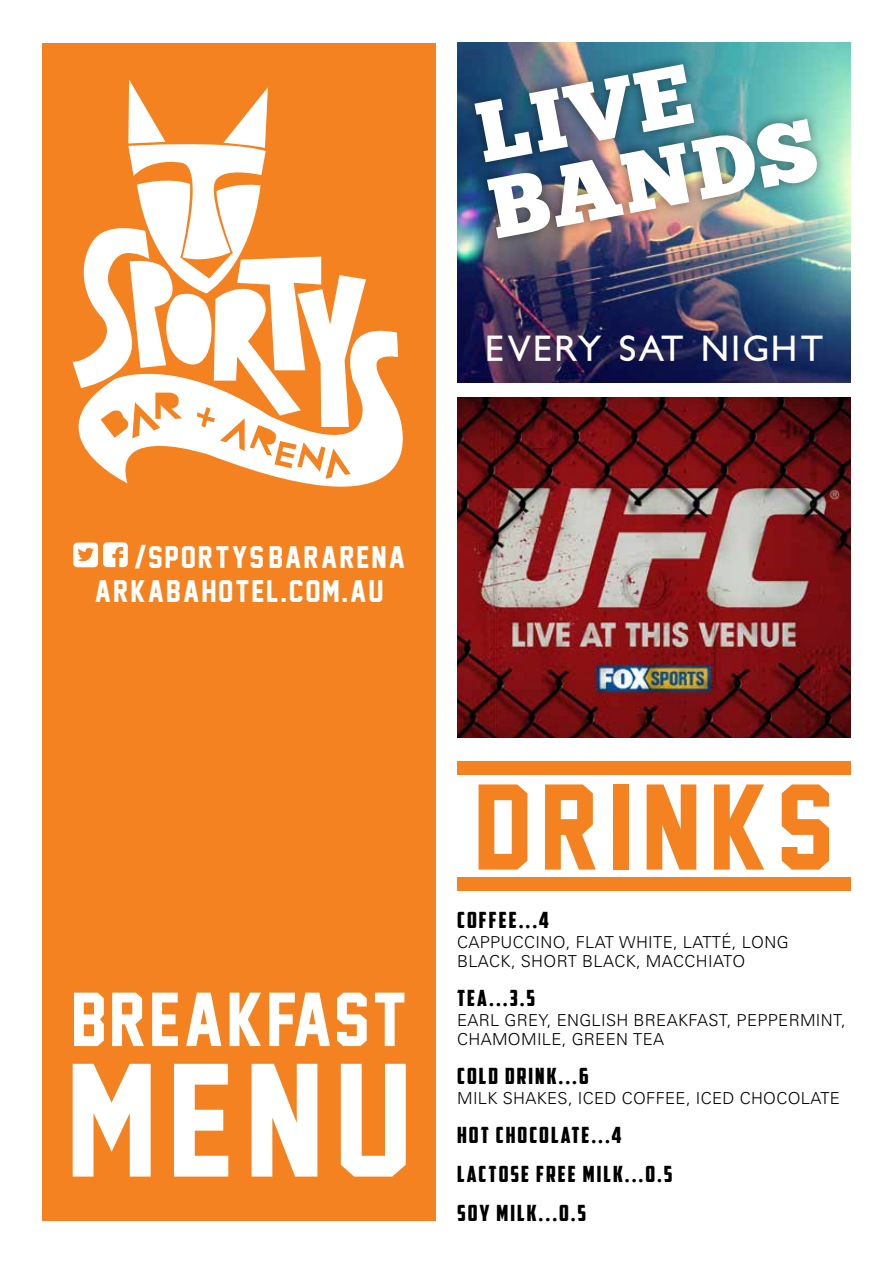
<style>
.page{position:relative;width:893px;height:1263px;background:#fff}
.page>*{position:absolute;margin:0;border:0;box-sizing:border-box;transform-origin:0 0}
.t1{font:147px "Jersey M54";color:#fff}
.t2{font:111px "Jersey M54";letter-spacing:.09em;color:#f58220}
.t3{font:85.35px/77.2px "Chunk Five";color:#fff}
.t4{font:69.6px "Jersey M54";letter-spacing:.05em;color:#fff}
.t5{font:700 34.5px "Petita";letter-spacing:.07em;color:#fff}
.t6{font:28.5px/34.5px "Jersey M54";letter-spacing:.08em;color:#fff}
.t7{font:22.5px/39px "American Captain";letter-spacing:.09em;color:#000}
.t8{font:300 16.5px/19.5px "Univers";letter-spacing:.02em;color:#000}
.s1{font-family:"Impact"}
</style>
<div class="page">
<div style="left:43px;top:43px;width:393px;height:1177px;background:#f58220"></div>
<div style="left:457px;top:761px;width:393px;height:14px;background:#f58220"></div>
<div style="left:457px;top:877px;width:393px;height:14px;background:#f58220"></div>
<svg style="left:73px;top:542px;width:55px;height:25px"></svg>
<svg style="left:42px;top:319px;width:361px;height:223px"></svg>
<svg style="left:73px;top:80px;width:293px;height:347px"></svg>
<img style="left:457px;top:43px;width:393px;height:340px">
<img style="left:460px;top:51px;width:248px;height:125px">
<img style="left:473px;top:104px;width:360px;height:149px">
<img style="left:457px;top:397px;width:393px;height:340px">
<h3 class="t3" style="left:468px;top:96px;width:333px;rotate:-11deg">LIVE<br>BANDS</h3>
<h3 class="t5" style="left:486px;top:327px;width:339px">EVERY SAT NIGHT</h3>
<h3 class="t6" style="left:95px;top:541px;width:312px;text-indent:40px"><span class="s1">/</span>SPORTYSBARARENA<br>ARKABAHOTEL.COM.AU</h3>
<h3 class="t4" style="left:72px;top:981px;width:337px">BREAKFAST</h3>
<h1 class="t1" style="left:68px;top:1040px;width:345px">MENU</h1>
<h2 class="t2" style="left:475px;top:766px;width:360px">DRINKS</h2>
<h3 class="t7" style="left:457px;top:900px;width:93px">COFFEE...4</h3>
<p class="t8" style="left:457px;top:931px;width:333px">CAPPUCCINO, FLAT WHITE, LATTÉ, LONG<br>BLACK, SHORT BLACK, MACCHIATO</p>
<h3 class="t7" style="left:457px;top:978px;width:79px">TEA...3.5</h3>
<p class="t8" style="left:457px;top:1009px;width:390px">EARL GREY, ENGLISH BREAKFAST, PEPPERMINT,<br>CHAMOMILE, GREEN TEA</p>
<h3 class="t7" style="left:457px;top:1056px;width:133px">COLD DRINK...6</h3>
<p class="t8" style="left:457px;top:1087px;width:384px">MILK SHAKES, ICED COFFEE, ICED CHOCOLATE</p>
<h3 class="t7" style="left:457px;top:1115px;width:217px">HOT CHOCOLATE...4<br>LACTOSE FREE MILK...0.5<br>SOY MILK...0.5</h3>
</div>
